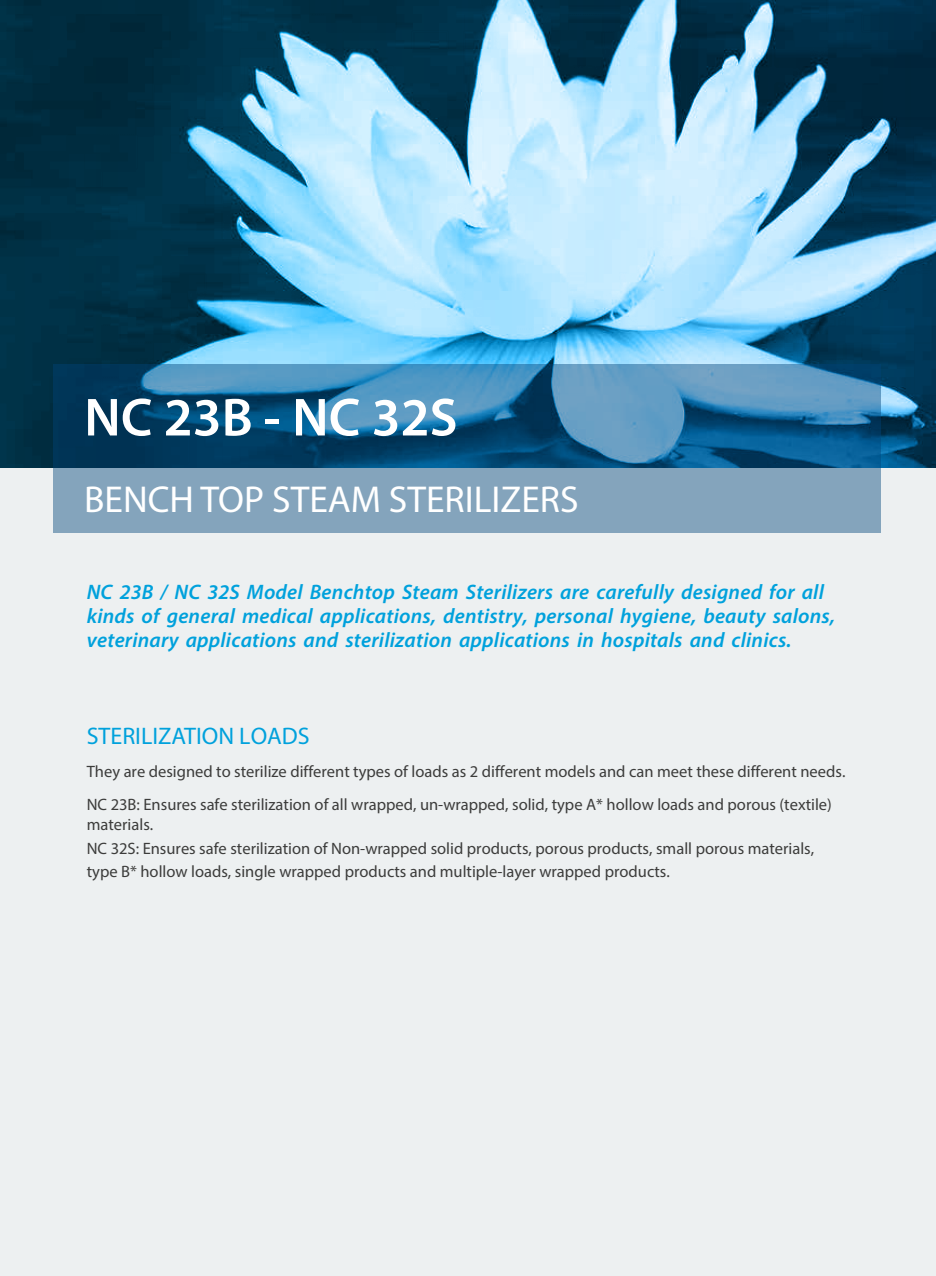
<style>
.page{position:relative;width:936px;height:1276px;background:#fff}
.page>*{position:absolute;margin:0;border:0;box-sizing:border-box;transform-origin:0 0}
.t1{font:600 54px "Myriad Pro";color:#fff}
.t2{font:37.5px "Myriad Pro";color:#fff}
.t3{font:24px "Myriad Pro";color:#00a1dc}
.t4{font:italic 600 21px/24px "Myriad Pro";letter-spacing:.01em;color:#00a1dc}
.t5{font:16.5px/23.5px "Myriad Pro";color:#3c3c3b}
</style>
<div class="page">
<div style="left:0;top:0;width:935px;height:1276px;background:#edf0f1"></div>
<img style="left:0;top:0;width:935px;height:467px">
<svg style="left:53px;top:364px;width:828px;height:168px;background:#4a7fa2"></svg>
<h1 class="t1" style="left:84px;top:383px;width:375px">NC 23B - NC 32S</h1>
<h2 class="t2" style="left:84px;top:477px;width:496px">BENCH TOP STEAM STERILIZERS</h2>
<p class="t4" style="left:87px;top:579px;width:749px">NC 23B / NC 32S Model Benchtop Steam Sterilizers are carefully designed for all kinds of general medical applications, dentistry, personal hygiene, beauty salons, veterinary applications and sterilization applications in hospitals and clinics.</p>
<h3 class="t3" style="left:87px;top:721px;width:224px">STERILIZATION LOADS</h3>
<p class="t5" style="left:87px;top:755px;width:760px;line-height:33px">They are designed to sterilize different types of loads as 2 different models and can meet these different needs.<br>NC 23B: Ensures safe sterilization of all wrapped, un-wrapped, solid, type A* hollow loads and porous (textile)</p>
<p class="t5" style="left:87px;top:813px;width:729px">materials.<br>NC 32S: Ensures safe sterilization of Non-wrapped solid products, porous products, small porous materials, type B* hollow loads, single wrapped products and multiple-layer wrapped products.</p>
</div>
